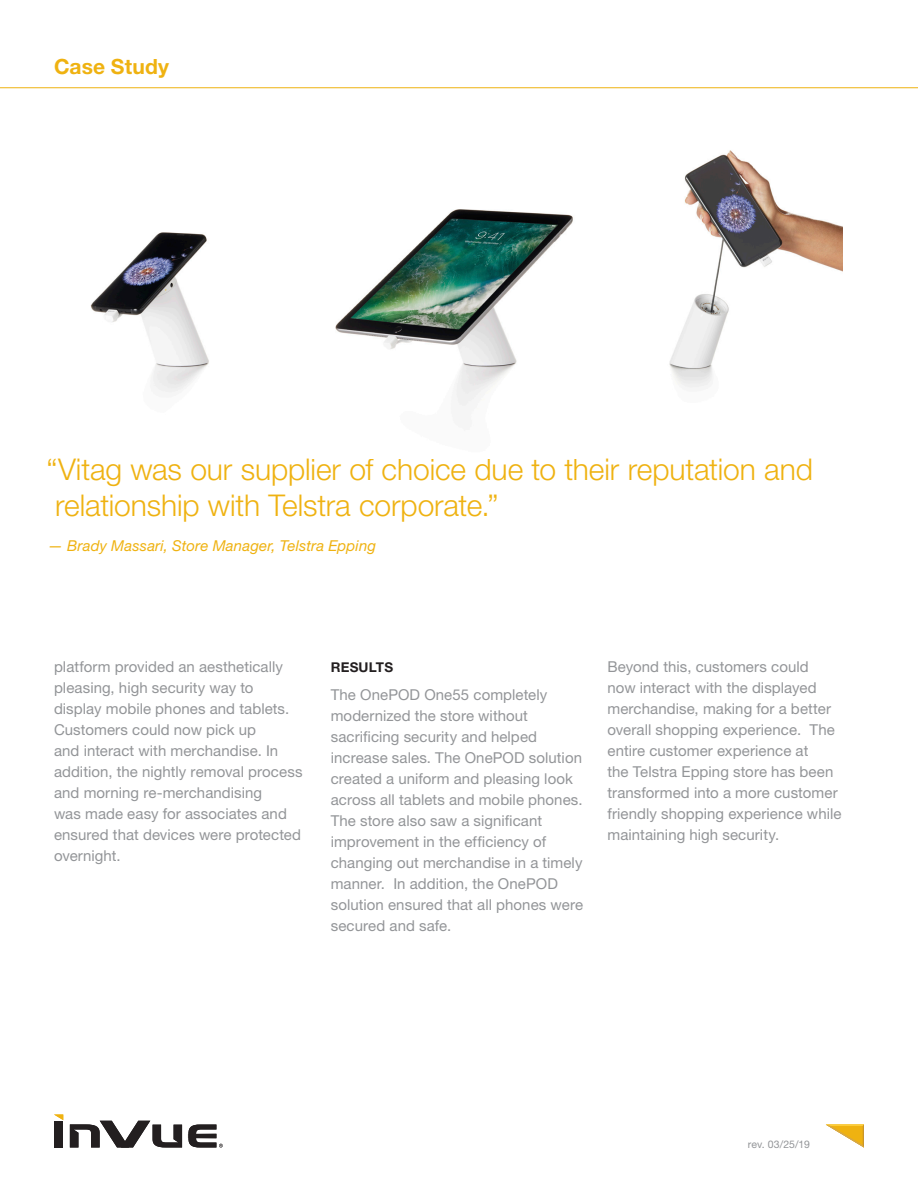
<style>
.page{position:relative;width:918px;height:1188px;background:#fff}
.page>*{position:absolute;margin:0;border:0;box-sizing:border-box;transform-origin:0 0}
.Callout___quote{font:300 30px/36px "Helvetica Neue LT Std";letter-spacing:-.005em;color:#efb211}
.t1{font:700 21px "Helvetica Neue LT Std";letter-spacing:.01em;color:#efb211}
.t2{font:15px/21px "Helvetica Neue LT Std";letter-spacing:.005em;color:#939598}
.Callout___quote-2{font:italic 15px "Helvetica Neue LT Std";letter-spacing:.01em;color:#efb211}
.Section_Headings{font:700 13.5px "Helvetica Neue LT Std";letter-spacing:.015em;color:#231f20}
.t3{font:10.5px "Helvetica Neue LT Std";letter-spacing:.005em;color:#939598}
</style>
<div class="page">
<hr style="left:0;top:87px;width:918px;height:1px;background:#efb211">
<div style="left:55px;top:1121px;width:8px;height:26px;background:#231f20"></div>
<svg style="left:70px;top:1121px;width:112px;height:26px"></svg>
<svg style="left:55px;top:1115px;width:8px;height:5px"></svg>
<svg style="left:188px;top:1125px;width:35px;height:23px"></svg>
<svg style="left:826px;top:1125px;width:38px;height:23px"></svg>
<img style="left:669px;top:150px;width:173px;height:238px">
<img style="left:335px;top:209px;width:238px;height:197px">
<img style="left:90px;top:232px;width:119px;height:161px">
<h2 class="t1" style="left:54px;top:54px;width:117px">Case Study</h2>
<p class="Callout___quote" style="left:47px;top:451px;width:768px">“Vitag was our supplier of choice due to their reputation and relationship with Telstra corporate.”</p>
<p class="Callout___quote-2" style="left:48px;top:537px;width:329px">— Brady Massari, Store Manager, Telstra Epping</p>
<p class="t2" style="left:54px;top:656px;width:250px">platform provided an aesthetically pleasing, high security way to display mobile phones and tablets.<br>Customers could now pick up<br>and interact with merchandise. In addition, the nightly removal process and morning re-merchandising<br>was made easy for associates and ensured that devices were protected overnight.</p>
<p class="Section_Headings" style="left:331px;top:659px;width:64px">RESULTS</p>
<p class="t2" style="left:331px;top:684px;width:254px">The OnePOD One55 completely modernized the store without sacrificing security and helped increase sales. The OnePOD solution created a uniform and pleasing look across all tablets and mobile phones.<br>The store also saw a significant improvement in the efficiency of changing out merchandise in a timely manner. In addition, the OnePOD solution ensured that all phones were secured and safe.</p>
<p class="t2" style="left:608px;top:656px;width:235px">Beyond this, customers could<br>now interact with the displayed merchandise, making for a better overall shopping experience. The entire customer experience at<br>the Telstra Epping store has been transformed into a more customer friendly shopping experience while maintaining high security.</p>
<p class="t3" style="left:748px;top:1138px;width:64px">rev. 03/25/19</p>
</div>
